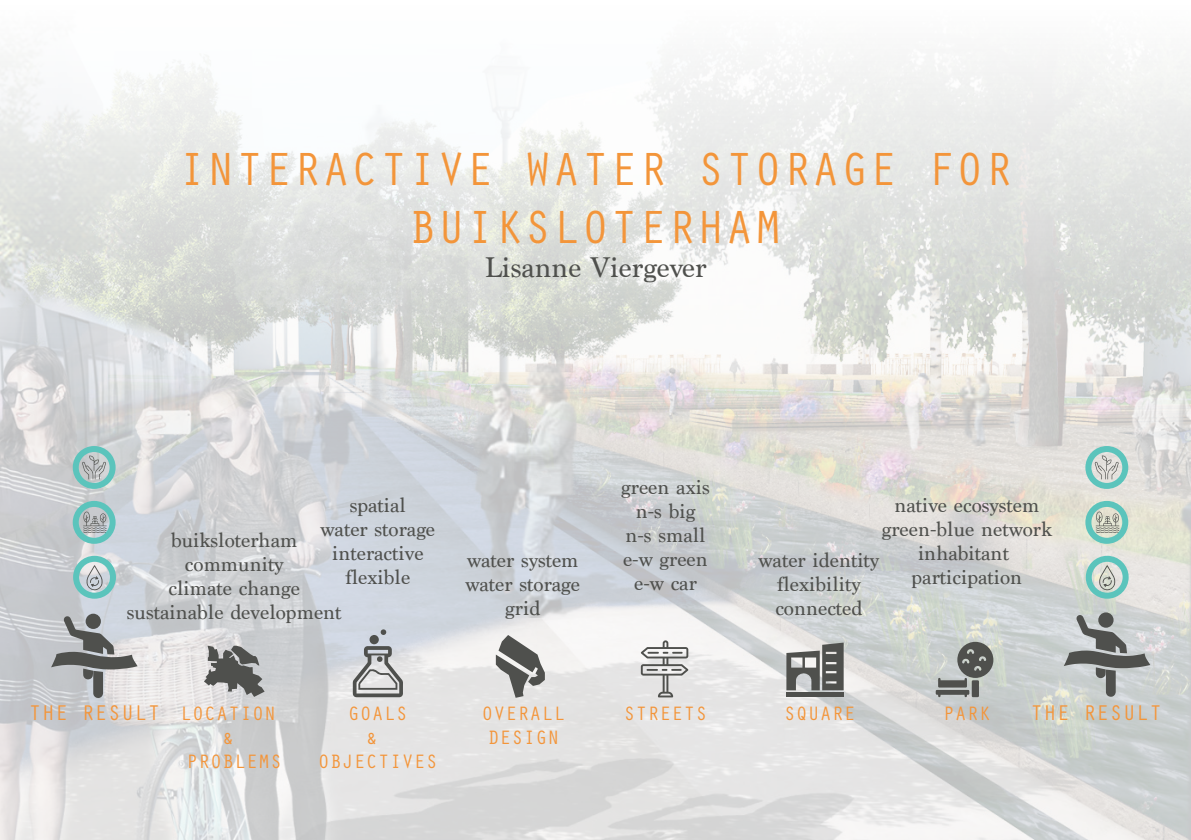
<style>
.page{position:relative;width:1191px;height:840px;background:#fff}
.page>*{position:absolute;margin:0;border:0;box-sizing:border-box;transform-origin:0 0}
.t1{font:48px/57.6px "Orator Std";color:#f3953a;text-align:center}
.t2{font:28px "Marion";color:#4f504d}
.t3{font:22px "Orator Std";color:#f3953a}
.t4{font:20px/24px "Marion";color:#4f504d;text-align:center}
.t5{font:20px/24px "Orator Std";color:#f3953a}
.s1{font-size:20px}
</style>
<div class="page">
<img style="left:0;top:61px;width:1191px;height:778px">
<svg style="left:86px;top:613px;width:15px;height:15px"></svg>
<svg style="left:51px;top:615px;width:87px;height:83px;background:#a9aaac"></svg>
<svg style="left:204px;top:645px;width:61px;height:51px;background:#8b8b8a"></svg>
<svg style="left:369px;top:634px;width:10px;height:10px"></svg>
<svg style="left:381px;top:629px;width:5px;height:5px"></svg>
<svg style="left:353px;top:645px;width:50px;height:51px;background:#b0b1b2"></svg>
<svg style="left:496px;top:634px;width:49px;height:63px"></svg>
<svg style="left:640px;top:640px;width:48px;height:57px"></svg>
<svg style="left:786px;top:642px;width:57px;height:48px;background:#888987"></svg>
<hr style="left:786px;top:692px;width:57px;height:4px;background:#4f504d">
<svg style="left:935px;top:641px;width:58px;height:55px;background:#929693"></svg>
<svg style="left:1098px;top:612px;width:15px;height:15px"></svg>
<svg style="left:1063px;top:614px;width:87px;height:82px;background:#a6aaaa"></svg>
<svg style="left:1099px;top:565px;width:16px;height:25px"></svg>
<div style="left:1085px;top:555px;width:43px;height:43px;border:6px solid #5bc4bc;border-radius:50%"></div>
<svg style="left:1095px;top:511px;width:24px;height:21px"></svg>
<div style="left:1085px;top:500px;width:43px;height:43px;border:6px solid #5bc4bc;border-radius:50%"></div>
<svg style="left:1094px;top:455px;width:24px;height:24px"></svg>
<div style="left:1085px;top:446px;width:43px;height:42px;border:6px solid #5bc4bc;border-radius:50%"></div>
<svg style="left:86px;top:565px;width:17px;height:25px"></svg>
<div style="left:73px;top:555px;width:43px;height:43px;border:6px solid #5bc4bc;border-radius:50%"></div>
<svg style="left:83px;top:511px;width:24px;height:21px"></svg>
<div style="left:73px;top:500px;width:43px;height:43px;border:6px solid #5bc4bc;border-radius:50%"></div>
<svg style="left:82px;top:455px;width:24px;height:24px"></svg>
<div style="left:73px;top:446px;width:43px;height:42px;border:6px solid #5bc4bc;border-radius:50%"></div>
<h1 class="t1" style="left:178px;top:138px;width:837px">INTERACTIVE WATER STORAGE FOR<br>BUIKSLOTERHAM</h1>
<h2 class="t2" style="left:484px;top:252px;width:224px">Lisanne Viergever</h2>
<p class="t4" style="left:320px;top:493px;width:116px">spatial<br>water storage interactive flexible</p>
<p class="t4" style="left:127px;top:529px;width:216px">buiksloterham community<br>climate change sustainable development</p>
<p class="t4" style="left:465px;top:549px;width:116px">water system water storage grid</p>
<p class="t4" style="left:621px;top:475px;width:90px">green axis n-s big n-s small e-w green e-w car</p>
<p class="t4" style="left:881px;top:493px;width:172px">native ecosystem green-blue network inhabitant participation</p>
<p class="t4" style="left:758px;top:549px;width:122px">water identity flexibility connected</p>
<p class="t3" style="left:29px;top:696px;width:249px">THE RESULT <span class="s1">LOCATION</span></p>
<p class="t3" style="left:1030px;top:696px;width:133px">THE RESULT</p>
<p class="t5" style="left:186px;top:723px;width:98px;text-indent:36px">&amp;<br>PROBLEMS</p>
<p class="t5" style="left:481px;top:699px;width:85px;text-align:center">OVERALL<br>DESIGN</p>
<p class="t5" style="left:623px;top:699px;width:85px">STREETS</p>
<p class="t5" style="left:783px;top:699px;width:73px">SQUARE</p>
<p class="t5" style="left:943px;top:699px;width:49px">PARK</p>
<p class="t5" style="left:348px;top:699px;width:61px">GOALS</p>
<p class="t5" style="left:366px;top:723px;width:13px">&amp;</p>
<p class="t5" style="left:318px;top:747px;width:121px">OBJECTIVES</p>
</div>
